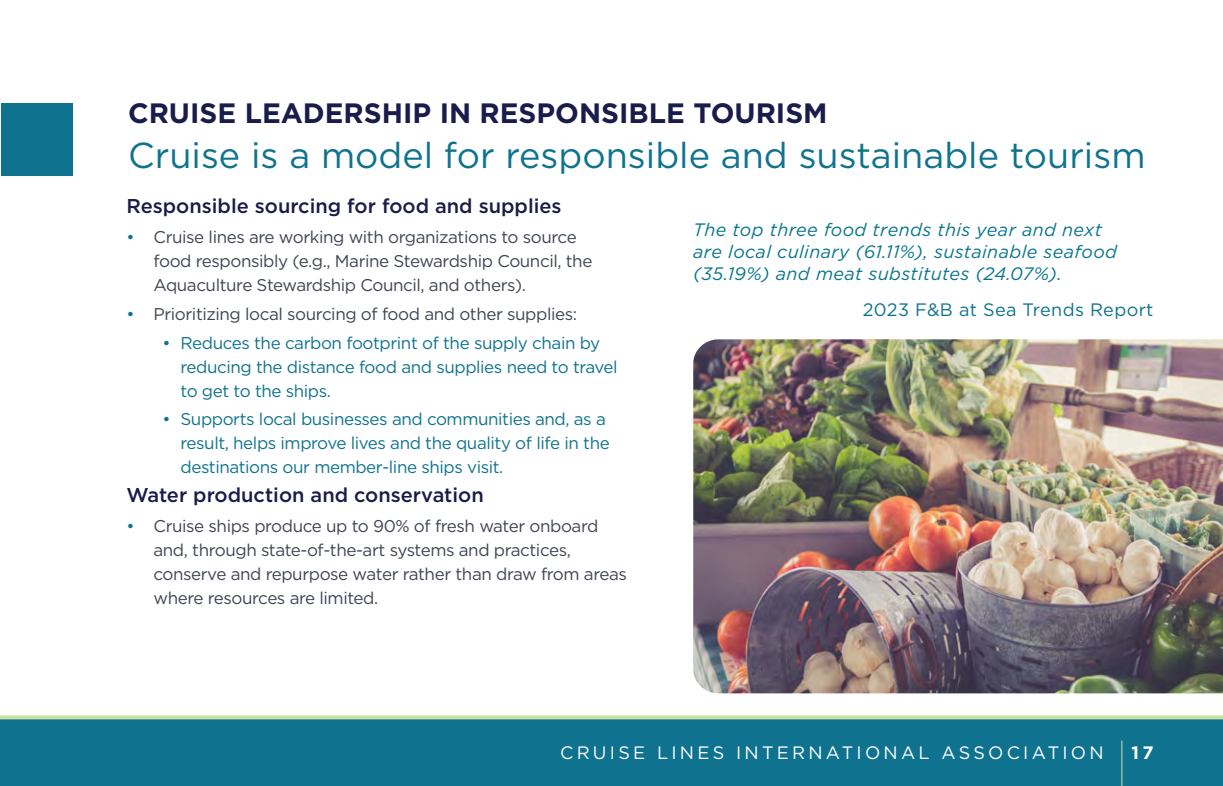
<style>
.page{position:relative;width:1223px;height:786px;background:#fff}
.page>*{position:absolute;margin:0;border:0;box-sizing:border-box;transform-origin:0 0}
.t1{font:36px "Gotham";color:#0f738f}
.t2{font:700 28px "Gotham";color:#1a1c4b}
.Callout_Body_14{font:500 20px "Gotham";color:#1b1b4b}
.TOC_Entry_Dark{font:italic 18px/22px "Gotham";letter-spacing:.02em;color:#09758f}
.t3{font:18px "Gotham";letter-spacing:.18em;color:#fff}
.TOC_Entry_Dark-2{font:18px "Gotham";letter-spacing:.02em;color:#0f738f}
.t4{font:700 18px "Gotham";color:#fff}
.t5{font:17px/24px "Gotham";letter-spacing:-.025em;color:#3f4552}
.t6{font:17px/24px "Gotham";letter-spacing:-.025em;color:#0f738f}
.s1{color:#0f738f}
</style>
<div class="page">
<svg style="left:1px;top:715px;width:1221px;height:71px;background:#1a7990"></svg>
<hr style="left:1121px;top:741px;width:1px;height:45px;background:#cbe1a3">
<img style="left:693px;top:339px;width:529px;height:354px">
<div style="left:1px;top:103px;width:71px;height:72px;background:#0f738f"></div>
<h2 class="t2" style="left:128px;top:94px;width:701px">CRUISE LEADERSHIP IN RESPONSIBLE TOURISM</h2>
<h1 class="t1" style="left:128px;top:132px;width:1018px">Cruise is a model for responsible and sustainable tourism</h1>
<p class="Callout_Body_14" style="left:126px;top:193px;width:436px">Responsible sourcing for food and supplies</p>
<p class="t5" style="left:153px;top:225px;width:440px;text-indent:-27px"><span class="s1">•</span> Cruise lines are working with organizations to source food responsibly (e.g., Marine Stewardship Council, the<br>Aquaculture Stewardship Council, and others).</p>
<p class="t5" style="left:126px;top:302px;width:452px"><span class="s1">•</span> Prioritizing local sourcing of food and other supplies:</p>
<p class="t6" style="left:180px;top:330px;width:438px;text-indent:-18px">• Reduces the carbon footprint of the supply chain by reducing the distance food and supplies need to travel to get to the ships.</p>
<p class="t6" style="left:180px;top:407px;width:430px;text-indent:-18px">• Supports local businesses and communities and, as a result, helps improve lives and the quality of life in the destinations our member-line ships visit.</p>
<p class="Callout_Body_14" style="left:126px;top:482px;width:359px">Water production and conservation</p>
<p class="t5" style="left:153px;top:514px;width:475px;text-indent:-27px"><span class="s1">•</span> Cruise ships produce up to 90% of fresh water onboard and, through state-of-the-art systems and practices, conserve and repurpose water rather than draw from areas where resources are limited.</p>
<p class="TOC_Entry_Dark" style="left:693px;top:218px;width:425px">The top three food trends this year and next are local culinary (61.11%), sustainable seafood (35.19%) and meat substitutes (24.07%).</p>
<p class="TOC_Entry_Dark-2" style="left:862px;top:298px;width:292px">2023 F&amp;B at Sea Trends Report</p>
<p class="t3" style="left:560px;top:741px;width:545px">CRUISE LINES INTERNATIONAL ASSOCIATION</p>
<p class="t4" style="left:1131px;top:741px;width:23px">17</p>
</div>
